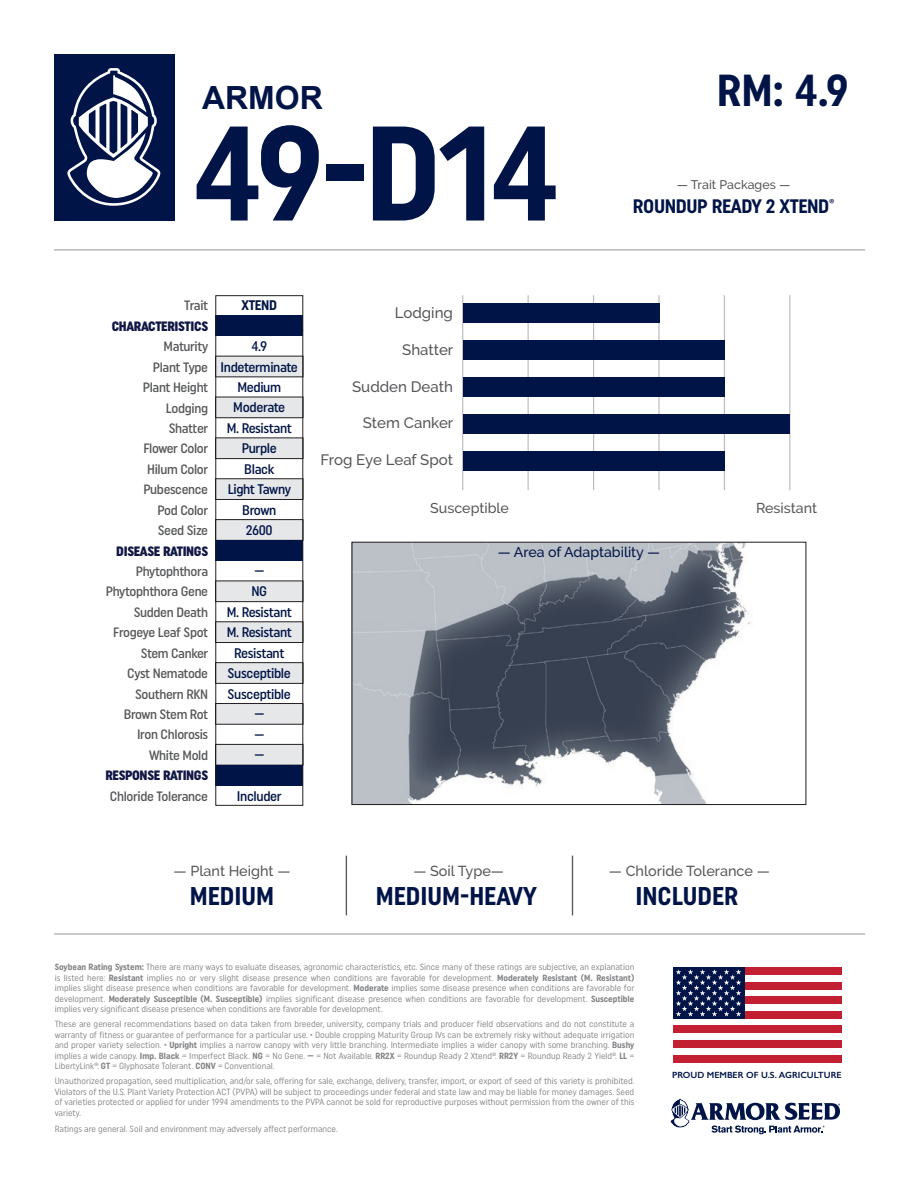
<style>
.page{position:relative;width:918px;height:1188px;background:#fff}
.page>*{position:absolute;margin:0;border:0;box-sizing:border-box;transform-origin:0 0}
.t1{font:700 134.25px "Uniform Condensed";color:#001447}
.t2{font:700 44.7px "Uniform Condensed";color:#001447}
.t3{font:700 31.95px "Arial";color:#001447}
.t4{font:700 25.65px "Uniform Condensed";color:#001447}
.t5{font:700 19.5px "Uniform Condensed";letter-spacing:-.02em;color:#001447}
.t6{font:500 15px "Raleway";color:#57585a}
.t7{font:500 14.4px "Raleway";color:#57585a}
.t8{font:500 14.25px "Raleway";color:#57585a}
.t9{font:500 14.1px "Raleway";color:#001447}
.t10{font:500 13.95px/20.4px "Uniform Condensed";letter-spacing:-.025em;color:#001447;text-align:center}
.t11{font:700 13.95px "Uniform Condensed";letter-spacing:-.025em;color:#001447}
.t12{font:500 13.65px/20.4px "Uniform Condensed";letter-spacing:-.025em;color:#57585a;text-align:right}
.t13{font:900 13.65px "Uniform Condensed";letter-spacing:-.025em;color:#111846}
.t14{font:500 12.45px "Raleway";color:#57585a}
.t15{font:9px/10.5px "Uniform Condensed";color:#808285;text-align:justify}
.t16{font:600 9px "Gill Sans";color:#001447}
.s1{font-weight:700}
</style>
<div class="page">
<svg style="left:670px;top:1098px;width:170px;height:36px"></svg>
<div style="left:673px;top:967px;width:169px;height:8px;background:#c31f32"></div>
<div style="left:673px;top:982px;width:169px;height:7px;background:#c31f32"></div>
<div style="left:673px;top:997px;width:169px;height:7px;background:#c31f32"></div>
<div style="left:673px;top:1011px;width:169px;height:7px;background:#c31f32"></div>
<div style="left:673px;top:1026px;width:169px;height:7px;background:#c31f32"></div>
<div style="left:673px;top:1040px;width:169px;height:8px;background:#c31f32"></div>
<div style="left:673px;top:1055px;width:169px;height:7px;background:#c31f32"></div>
<div style="left:673px;top:967px;width:71px;height:51px;background:#001447"></div>
<svg style="left:676px;top:969px;width:65px;height:47px"></svg>
<hr style="left:54px;top:934px;width:811px;height:1px;background:#939598">
<div style="left:54px;top:54px;width:121px;height:166px;background:#001447"></div>
<svg style="left:67px;top:68px;width:94px;height:138px"></svg>
<hr style="left:54px;top:250px;width:811px;height:1px;background:#939598">
<div style="left:215px;top:315px;width:88px;height:21px;background:#001447"></div>
<div style="left:216px;top:356px;width:87px;height:21px;background:#e6e7e9"></div>
<div style="left:216px;top:397px;width:87px;height:21px;background:#e6e7e9"></div>
<div style="left:215px;top:397px;width:88px;height:21px;border:1px solid #231f20"></div>
<div style="left:216px;top:438px;width:87px;height:21px;background:#e6e7e9"></div>
<div style="left:215px;top:438px;width:88px;height:21px;border:1px solid #231f20"></div>
<div style="left:216px;top:479px;width:87px;height:20px;background:#e6e7e9"></div>
<div style="left:215px;top:479px;width:88px;height:21px;border:1px solid #231f20"></div>
<div style="left:216px;top:520px;width:87px;height:20px;background:#e6e7e9"></div>
<div style="left:215px;top:519px;width:88px;height:22px;border:1px solid #231f20"></div>
<div style="left:215px;top:540px;width:88px;height:21px;background:#001447"></div>
<div style="left:216px;top:581px;width:87px;height:21px;background:#e6e7e9"></div>
<div style="left:215px;top:581px;width:88px;height:21px;border:1px solid #231f20"></div>
<div style="left:216px;top:622px;width:87px;height:21px;background:#e6e7e9"></div>
<div style="left:215px;top:622px;width:88px;height:21px;border:1px solid #231f20"></div>
<div style="left:216px;top:663px;width:87px;height:20px;background:#e6e7e9"></div>
<div style="left:215px;top:662px;width:88px;height:22px;border:1px solid #231f20"></div>
<div style="left:216px;top:704px;width:87px;height:20px;background:#e6e7e9"></div>
<div style="left:215px;top:703px;width:88px;height:21px;border:1px solid #231f20"></div>
<div style="left:216px;top:744px;width:87px;height:21px;background:#e6e7e9"></div>
<div style="left:215px;top:744px;width:88px;height:21px;border:1px solid #231f20"></div>
<div style="left:215px;top:765px;width:88px;height:21px;background:#001447"></div>
<div style="left:215px;top:295px;width:88px;height:511px;border:1px solid #231f20"></div>
<svg style="left:351px;top:541px;width:456px;height:264px"></svg>
<hr style="left:593px;top:295px;width:1px;height:195px;background:#bcbdc0">
<hr style="left:658px;top:295px;width:2px;height:195px;background:#bcbdc0">
<hr style="left:789px;top:295px;width:1px;height:195px;background:#bcbdc0">
<hr style="left:462px;top:295px;width:1px;height:195px;background:#bcbdc0">
<hr style="left:528px;top:295px;width:1px;height:195px;background:#bcbdc0">
<hr style="left:724px;top:295px;width:1px;height:195px;background:#bcbdc0">
<div style="left:463px;top:304px;width:66px;height:19px;background:#001447"></div>
<div style="left:463px;top:378px;width:262px;height:19px;background:#001447"></div>
<div style="left:463px;top:452px;width:261px;height:19px;background:#001447"></div>
<div style="left:463px;top:415px;width:326px;height:19px;background:#001447"></div>
<div style="left:466px;top:341px;width:259px;height:19px;background:#001447"></div>
<div style="left:464px;top:304px;width:196px;height:19px;background:#001447"></div>
<hr style="left:346px;top:856px;width:1px;height:59px;background:#57585a">
<hr style="left:572px;top:856px;width:1px;height:59px;background:#57585a">
<h3 class="t3" style="left:202px;top:77px;width:122px">ARMOR</h3>
<h1 class="t1" style="left:193px;top:93px;width:368px">49-D14</h1>
<h2 class="t2" style="left:717px;top:64px;width:134px">RM: 4.9</h2>
<h3 class="t14" style="left:677px;top:177px;width:115px">— Trait Packages —</h3>
<h3 class="t5" style="left:633px;top:195px;width:203px">ROUNDUP READY 2 XTEND<sup>®</sup></h3>
<h3 class="t12" style="left:184px;top:295px;width:26px">Trait</h3>
<h3 class="t13" style="left:112px;top:318px;width:98px">CHARACTERISTICS</h3>
<h3 class="t12" style="left:143px;top:336px;width:67px">Maturity<br>Plant Type<br>Plant Height<br>Lodging<br>Shatter<br>Flower Color<br>Hilum Color<br>Pubescence<br>Pod Color<br>Seed Size</h3>
<h3 class="t13" style="left:116px;top:543px;width:93px">DISEASE RATINGS</h3>
<h3 class="t12" style="left:106px;top:561px;width:104px">Phytophthora<br>Phytophthora Gene<br>Sudden Death<br>Frogeye Leaf Spot<br>Stem Canker<br>Cyst Nematode<br>Southern RKN<br>Brown Stem Rot<br>Iron Chlorosis<br>White Mold</h3>
<h3 class="t13" style="left:106px;top:767px;width:104px">RESPONSE RATINGS</h3>
<h3 class="t12" style="left:110px;top:786px;width:100px">Chloride Tolerance</h3>
<h3 class="t11" style="left:242px;top:297px;width:37px">XTEND</h3>
<h3 class="t10" style="left:221px;top:336px;width:79px">4.9<br>Indeterminate<br>Medium<br>Moderate<br>M. Resistant<br>Purple<br>Black<br>Light Tawny<br>Brown<br>2600</h3>
<h3 class="t10" style="left:227px;top:561px;width:67px">—<br>NG<br>M. Resistant<br>M. Resistant<br>Resistant<br>Susceptible<br>Susceptible —<br>—<br>—</h3>
<h3 class="t10" style="left:237px;top:786px;width:46px">Includer</h3>
<h3 class="t6" style="left:395px;top:304px;width:60px">Lodging</h3>
<h3 class="t6" style="left:402px;top:341px;width:53px">Shatter</h3>
<h3 class="t6" style="left:352px;top:378px;width:102px">Sudden Death</h3>
<h3 class="t6" style="left:363px;top:414px;width:92px">Stem Canker</h3>
<h3 class="t6" style="left:321px;top:451px;width:134px">Frog Eye Leaf Spot</h3>
<h3 class="t8" style="left:430px;top:500px;width:80px">Susceptible</h3>
<h3 class="t8" style="left:756px;top:500px;width:62px">Resistant</h3>
<h3 class="t9" style="left:498px;top:544px;width:164px">— Area of Adaptability —</h3>
<h3 class="t7" style="left:174px;top:863px;width:118px">— Plant Height —</h3>
<h3 class="t4" style="left:190px;top:880px;width:86px">MEDIUM</h3>
<h3 class="t7" style="left:413px;top:863px;width:92px">— Soil Type—</h3>
<h3 class="t4" style="left:376px;top:880px;width:162px">MEDIUM-HEAVY</h3>
<h3 class="t7" style="left:609px;top:863px;width:162px">— Chloride Tolerance —</h3>
<h3 class="t4" style="left:635px;top:880px;width:104px">INCLUDER</h3>
<p class="t15" style="left:55px;top:962px;width:581px"><span class="s1">Soybean Rating System:</span> There are many ways to evaluate diseases, agronomic characteristics, etc. Since many of these ratings are subjective, an explanation is listed here: <span class="s1">Resistant</span> implies no or very slight disease presence when conditions are favorable for development. <span class="s1">Moderately Resistant (M. Resistant) </span>implies slight disease presence when conditions are favorable for development. <span class="s1">Moderate</span> implies some disease presence when conditions are favorable for development. <span class="s1">Moderately Susceptible (M. Susceptible)</span> implies significant disease presence when conditions are favorable for development. <span class="s1">Susceptible </span>implies very significant disease presence when conditions are favorable for development.</p>
<p class="t15" style="left:55px;top:1019px;width:581px">These are general recommendations based on data taken from breeder, university, company trials and producer field observations and do not constitute a warranty of fitness or guarantee of performance for a particular use. • Double cropping Maturity Group IVs can be extremely risky without adequate irrigation and proper variety selection. • <span class="s1">Upright</span> implies a narrow canopy with very little branching. Intermediate implies a wider canopy with some branching. <span class="s1">Bushy </span>implies a wide canopy. <span class="s1">Imp. Black</span> = Imperfect Black. <span class="s1">NG</span> = No Gene. <span class="s1">—</span> = Not Available. <span class="s1">RR2X</span> = Roundup Ready 2 Xtend®. <span class="s1">RR2Y</span> = Roundup Ready 2 Yield®. <span class="s1">LL</span> = LibertyLink®. <span class="s1">GT</span> = Glyphosate Tolerant. <span class="s1">CONV</span> = Conventional.</p>
<p class="t15" style="left:55px;top:1075px;width:581px">Unauthorized propagation, seed multiplication, and/or sale, offering for sale, exchange, delivery, transfer, import, or export of seed of this variety is prohibited.<br>Violators of the U.S. Plant Variety Protection ACT (PVPA) will be subject to proceedings under federal and state law and may be liable for money damages. Seed of varieties protected or applied for under 1994 amendments to the PVPA cannot be sold for reproductive purposes without permission from the owner of this variety.</p>
<p class="t15" style="left:55px;top:1123px;width:284px">Ratings are general. Soil and environment may adversely affect performance.</p>
<p class="t16" style="left:672px;top:1070px;width:171px">PROUD MEMBER OF U.S. AGRICULTURE</p>
</div>
